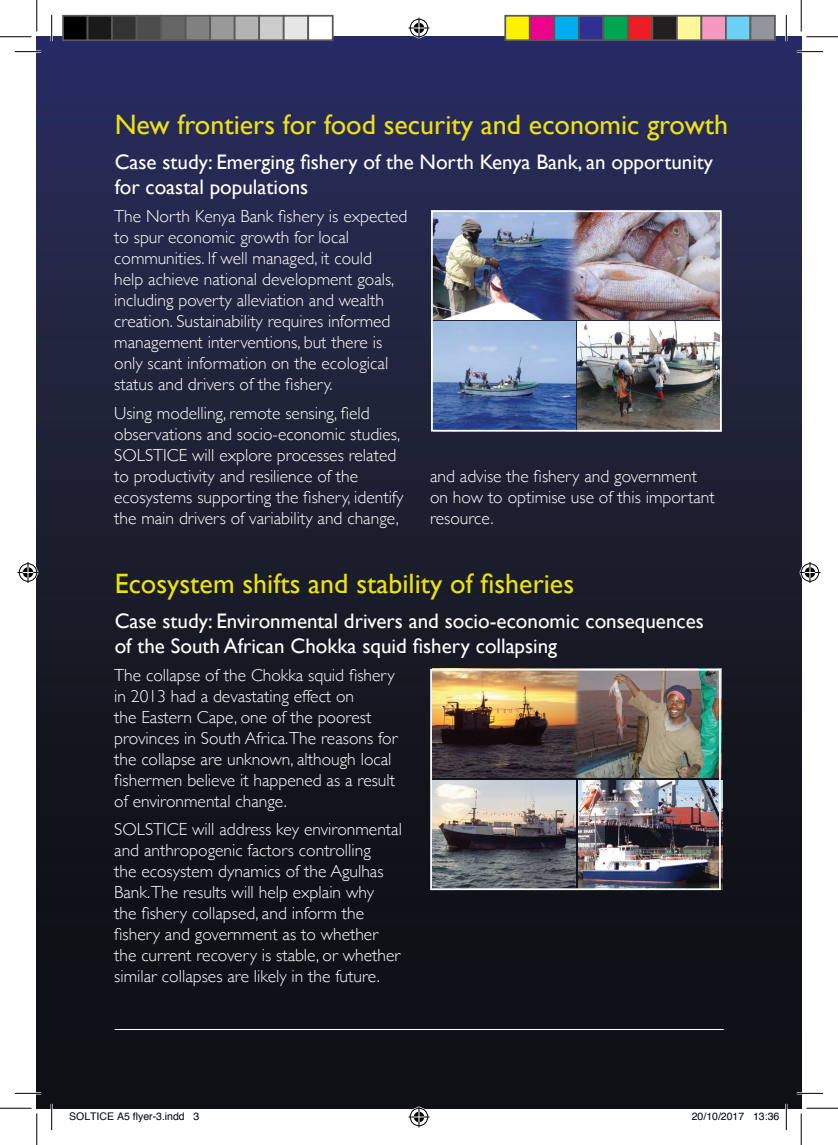
<style>
.page{position:relative;width:838px;height:1145px;background:#fff}
.page>*{position:absolute;margin:0;border:0;box-sizing:border-box;transform-origin:0 0}
.Heading{font:28px "Gill Sans";color:#ede112}
.Stand_first{font:21px/25.2px "Gill Sans";color:#fff}
.Body_text{font:300 17.5px/21px "Gill Sans";color:#fff}
.t1{font:10.5px "Helvetica";color:#000}
</style>
<div class="page">
<div style="left:37px;top:37px;width:764px;height:1071px;background:linear-gradient(to bottom,#2a2e59,#0a0d08)"></div>
<img style="left:434px;top:213px;width:284px;height:107px">
<img style="left:434px;top:322px;width:141px;height:107px">
<img style="left:577px;top:322px;width:141px;height:107px">
<img style="left:433px;top:669px;width:288px;height:109px">
<img style="left:433px;top:780px;width:142px;height:107px">
<img style="left:578px;top:780px;width:144px;height:110px">
<hr style="left:115px;top:1029px;width:608px;height:1px;background:#fff">
<div style="left:431px;top:210px;width:290px;height:222px;border:2px solid #fff"></div>
<div style="left:430px;top:669px;width:290px;height:221px;border:2px solid #fff"></div>
<hr style="left:15px;top:51px;width:26px;height:2px;background:#fff">
<hr style="left:796px;top:51px;width:27px;height:2px;background:#fff">
<hr style="left:15px;top:1092px;width:26px;height:2px;background:#fff">
<hr style="left:796px;top:1092px;width:27px;height:2px;background:#fff">
<hr style="left:51px;top:15px;width:2px;height:26px;background:#fff">
<hr style="left:51px;top:1104px;width:2px;height:26px;background:#fff">
<hr style="left:785px;top:15px;width:2px;height:26px;background:#fff">
<hr style="left:785px;top:1104px;width:2px;height:26px;background:#fff">
<svg style="left:15px;top:51px;width:26px;height:1px"></svg>
<svg style="left:796px;top:51px;width:27px;height:1px"></svg>
<svg style="left:15px;top:1093px;width:26px;height:1px"></svg>
<svg style="left:796px;top:1093px;width:27px;height:1px"></svg>
<svg style="left:51px;top:15px;width:1px;height:26px"></svg>
<svg style="left:51px;top:1104px;width:1px;height:26px"></svg>
<svg style="left:786px;top:15px;width:1px;height:26px"></svg>
<svg style="left:786px;top:1104px;width:1px;height:26px"></svg>
<hr style="left:0;top:36px;width:32px;height:1px;background:#000">
<hr style="left:806px;top:36px;width:31px;height:1px;background:#000">
<hr style="left:0;top:1108px;width:32px;height:1px;background:#000">
<hr style="left:806px;top:1108px;width:31px;height:1px;background:#000">
<hr style="left:36px;top:0;width:1px;height:31px;background:#000">
<hr style="left:36px;top:1113px;width:1px;height:32px;background:#000">
<hr style="left:800px;top:0;width:1px;height:31px;background:#000">
<hr style="left:800px;top:1113px;width:1px;height:32px;background:#000">
<svg style="left:408px;top:18px;width:21px;height:21px"></svg>
<svg style="left:408px;top:1106px;width:21px;height:21px"></svg>
<svg style="left:18px;top:562px;width:21px;height:21px"></svg>
<svg style="left:799px;top:562px;width:21px;height:21px"></svg>
<div style="left:63px;top:16px;width:25px;height:24px;background:#000"></div>
<div style="left:62px;top:15px;width:26px;height:26px;border:2px solid #595959"></div>
<div style="left:88px;top:16px;width:24px;height:24px;background:#1a1a1a"></div>
<div style="left:87px;top:15px;width:26px;height:26px;border:2px solid #595959"></div>
<div style="left:112px;top:16px;width:25px;height:24px;background:#333"></div>
<div style="left:111px;top:15px;width:26px;height:26px;border:2px solid #595959"></div>
<div style="left:137px;top:16px;width:24px;height:24px;background:#4d4d4d"></div>
<div style="left:136px;top:15px;width:26px;height:26px;border:2px solid #595959"></div>
<div style="left:161px;top:16px;width:25px;height:24px;background:#666"></div>
<div style="left:160px;top:15px;width:26px;height:26px;border:2px solid #595959"></div>
<div style="left:186px;top:16px;width:24px;height:24px;background:#808080"></div>
<div style="left:185px;top:15px;width:26px;height:26px;border:2px solid #595959"></div>
<div style="left:210px;top:16px;width:25px;height:24px;background:#999"></div>
<div style="left:209px;top:15px;width:26px;height:26px;border:2px solid #595959"></div>
<div style="left:235px;top:16px;width:24px;height:24px;background:#b3b3b3"></div>
<div style="left:234px;top:15px;width:26px;height:26px;border:2px solid #595959"></div>
<div style="left:259px;top:16px;width:25px;height:24px;background:#ccc"></div>
<div style="left:258px;top:15px;width:26px;height:26px;border:2px solid #595959"></div>
<div style="left:284px;top:16px;width:24px;height:24px;background:#e6e6e6"></div>
<div style="left:283px;top:15px;width:26px;height:26px;border:2px solid #595959"></div>
<div style="left:308px;top:16px;width:25px;height:24px;background:#fff"></div>
<div style="left:307px;top:15px;width:26px;height:26px;border:2px solid #595959"></div>
<div style="left:505px;top:16px;width:24px;height:24px;background:#fff101"></div>
<div style="left:504px;top:15px;width:26px;height:26px;border:2px solid #595959"></div>
<div style="left:529px;top:16px;width:25px;height:24px;background:#ed028c"></div>
<div style="left:529px;top:15px;width:26px;height:26px;border:2px solid #595959"></div>
<div style="left:554px;top:16px;width:24px;height:24px;background:#00aeef"></div>
<div style="left:553px;top:15px;width:26px;height:26px;border:2px solid #595959"></div>
<div style="left:578px;top:16px;width:25px;height:24px;background:#2e3092"></div>
<div style="left:578px;top:15px;width:26px;height:26px;border:2px solid #595959"></div>
<div style="left:603px;top:16px;width:24px;height:24px;background:#00a54f"></div>
<div style="left:602px;top:15px;width:26px;height:26px;border:2px solid #595959"></div>
<div style="left:627px;top:16px;width:25px;height:24px;background:#ee1d23"></div>
<div style="left:627px;top:15px;width:26px;height:26px;border:2px solid #595959"></div>
<div style="left:652px;top:16px;width:24px;height:24px;background:#231f20"></div>
<div style="left:651px;top:15px;width:26px;height:26px;border:2px solid #595959"></div>
<div style="left:676px;top:16px;width:25px;height:24px;background:#fff79a"></div>
<div style="left:676px;top:15px;width:26px;height:26px;border:2px solid #595959"></div>
<div style="left:701px;top:16px;width:24px;height:24px;background:#f499c2"></div>
<div style="left:700px;top:15px;width:26px;height:26px;border:2px solid #595959"></div>
<div style="left:725px;top:16px;width:25px;height:24px;background:#6bcff6"></div>
<div style="left:725px;top:15px;width:26px;height:26px;border:2px solid #595959"></div>
<div style="left:750px;top:16px;width:24px;height:24px;background:#939598"></div>
<div style="left:749px;top:15px;width:26px;height:26px;border:2px solid #595959"></div>
<p class="Heading" style="left:115px;top:108px;width:615px">New frontiers for food security and economic growth</p>
<p class="Stand_first" style="left:115px;top:149px;width:600px">Case study: Emerging fishery of the North Kenya Bank, an opportunity for coastal populations</p>
<p class="Body_text" style="left:114px;top:205px;width:294px">The North Kenya Bank fishery is expected to spur economic growth for local communities. If well managed, it could<br>help achieve national development goals, including poverty alleviation and wealth creation. Sustainability requires informed management interventions, but there is only scant information on the ecological status and drivers of the fishery.</p>
<p class="Body_text" style="left:114px;top:402px;width:291px">Using modelling, remote sensing, field observations and socio-economic studies, SOLSTICE will explore processes related to productivity and resilience of the ecosystems supporting the fishery, identify the main drivers of variability and change,</p>
<p class="Body_text" style="left:430px;top:465px;width:286px">and advise the fishery and government on how to optimise use of this important resource.</p>
<p class="Heading" style="left:115px;top:567px;width:461px">Ecosystem shifts and stability of fisheries</p>
<p class="Stand_first" style="left:115px;top:608px;width:590px">Case study: Environmental drivers and socio-economic consequences of the South African Chokka squid fishery collapsing</p>
<p class="Body_text" style="left:114px;top:664px;width:285px">The collapse of the Chokka squid fishery in 2013 had a devastating effect on<br>the Eastern Cape, one of the poorest provinces in South Africa.The reasons for the collapse are unknown, although local fishermen believe it happened as a result of environmental change.</p>
<p class="Body_text" style="left:114px;top:818px;width:289px">SOLSTICE will address key environmental and anthropogenic factors controlling<br>the ecosystem dynamics of the Agulhas Bank.The results will help explain why<br>the fishery collapsed, and inform the fishery and government as to whether the current recovery is stable, or whether similar collapses are likely in the future.</p>
<p class="t1" style="left:69px;top:1108px;width:132px">SOLTICE A5 flyer-3.indd 3</p>
<p class="t1" style="left:691px;top:1108px;width:89px">20/10/2017 13:36</p>
</div>
